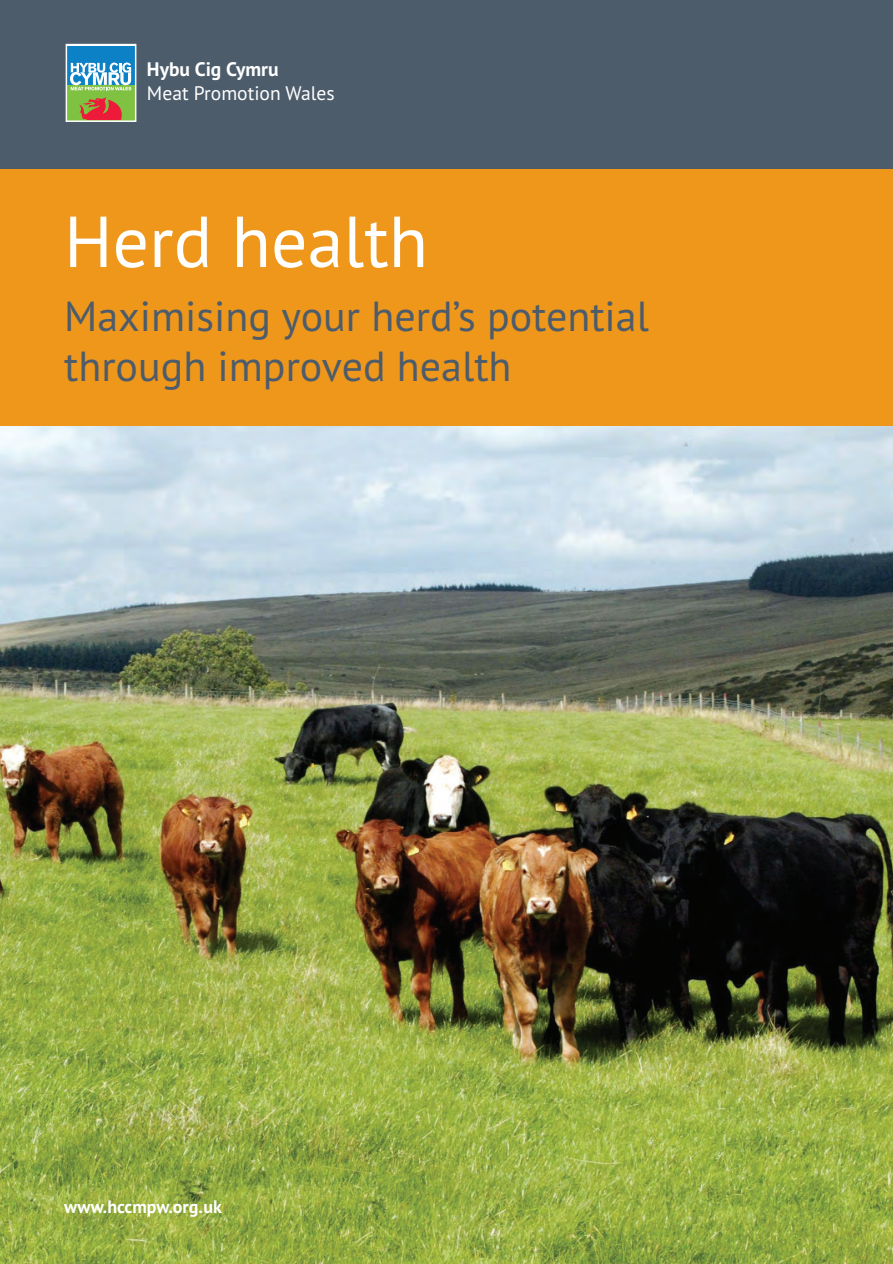
<style>
.page{position:relative;width:893px;height:1264px;background:#fff}
.page>*{position:absolute;margin:0;border:0;box-sizing:border-box;transform-origin:0 0}
.t1{font:72px "PT Sans";color:#fff}
.t2{font:42px/50.4px "PT Sans";color:#4d5c6b}
.t3{font:19.5px "PT Sans";color:#fff}
.t4{font:700 19.5px "PT Sans";color:#fff}
.t5{font:700 18px "PT Sans";color:#fff}
</style>
<div class="page">
<img style="left:0;top:426px;width:893px;height:838px">
<div style="left:0;top:0;width:893px;height:169px;background:#4d5c6b"></div>
<div style="left:0;top:169px;width:893px;height:257px;background:#ef971b"></div>
<div style="left:67px;top:46px;width:68px;height:40px;background:#0c81c5"></div>
<div style="left:67px;top:85px;width:68px;height:35px;background:#7fc241"></div>
<svg style="left:70px;top:63px;width:61px;height:27px"></svg>
<svg style="left:79px;top:97px;width:43px;height:22px"></svg>
<div style="left:66px;top:44px;width:70px;height:78px;border:2px solid #fff"></div>
<p class="t4" style="left:147px;top:56px;width:133px">Hybu Cig Cymru</p>
<p class="t3" style="left:147px;top:80px;width:189px">Meat Promotion Wales</p>
<h1 class="t1" style="left:64px;top:195px;width:365px">Herd health</h1>
<p class="t2" style="left:64px;top:290px;width:586px">Maximising your herd’s potential through improved health</p>
<p class="t5" style="left:64px;top:1194px;width:159px">www.hccmpw.org.uk</p>
</div>
